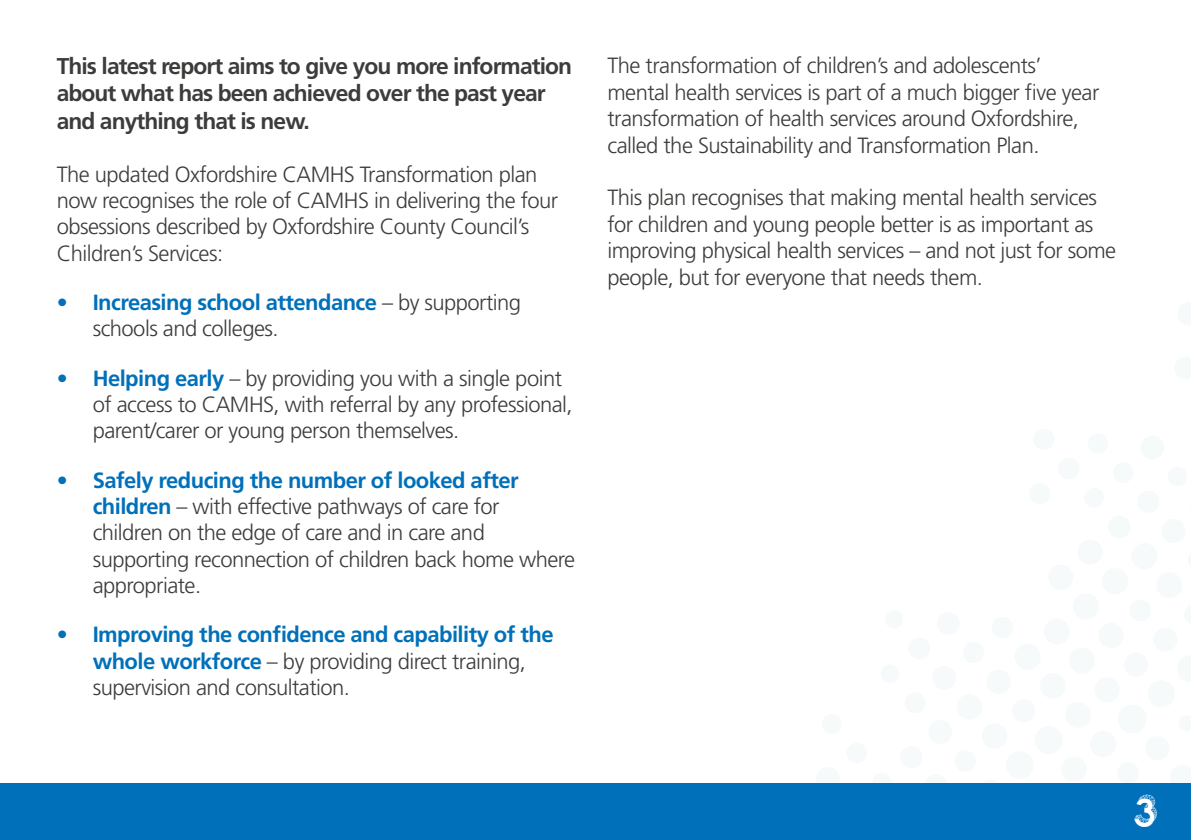
<style>
.page{position:relative;width:1191px;height:840px;background:#fff}
.page>*{position:absolute;margin:0;border:0;box-sizing:border-box;transform-origin:0 0}
.t1{font:46px "Teen";color:#fff}
.t2{font:700 22.8px/27.4px "Frutiger LT Std";letter-spacing:-.04em;color:#3c3c3b}
.t3{font:300 22px/26.4px "Frutiger LT Std";letter-spacing:-.025em;color:#3c3c3b}
.t4{font:700 22px/26.4px "Frutiger LT Std";letter-spacing:-.025em;color:#0070ba}
.s1{font-weight:700;color:#0070ba}
.s2{font-weight:300;color:#3c3c3b}
</style>
<div class="page">
<div style="left:0;top:782px;width:1191px;height:57px;background:#0070ba"></div>
<p class="t2" style="left:57px;top:52px;width:517px">This latest report aims to give you more information about what has been achieved over the past year and anything that is new.</p>
<p class="t3" style="left:57px;top:161px;width:503px">The updated Oxfordshire CAMHS Transformation plan now recognises the role of CAMHS in delivering the four obsessions described by Oxfordshire County Council’s Children’s Services:</p>
<p class="t3" style="left:93px;top:289px;width:430px;text-indent:-36px"><span class="s1">• Increasing school attendance</span> – by supporting schools and colleges.</p>
<p class="t3" style="left:93px;top:365px;width:481px;text-indent:-36px"><span class="s1">• Helping early</span> – by providing you with a single point of access to CAMHS, with referral by any professional, parent/carer or young person themselves.</p>
<p class="t3" style="left:93px;top:466px;width:484px;text-indent:-36px"><span class="s1">• Safely reducing the number of looked after children</span> – with effective pathways of care for children on the edge of care and in care and supporting reconnection of children back home where appropriate.</p>
<p class="t4" style="left:93px;top:621px;width:462px;text-indent:-36px">• Improving the confidence and capability of the whole workforce <span class="s2">– by providing direct training, supervision and consultation.</span></p>
<p class="t3" style="left:607px;top:53px;width:493px">The transformation of children’s and adolescents’ mental health services is part of a much bigger five year transformation of health services around Oxfordshire, called the Sustainability and Transformation Plan.</p>
<p class="t3" style="left:607px;top:185px;width:510px">This plan recognises that making mental health services for children and young people better is as important as improving physical health services – and not just for some people, but for everyone that needs them.</p>
<h1 class="t1" style="left:1134px;top:788px;width:26px">3</h1>
</div>
